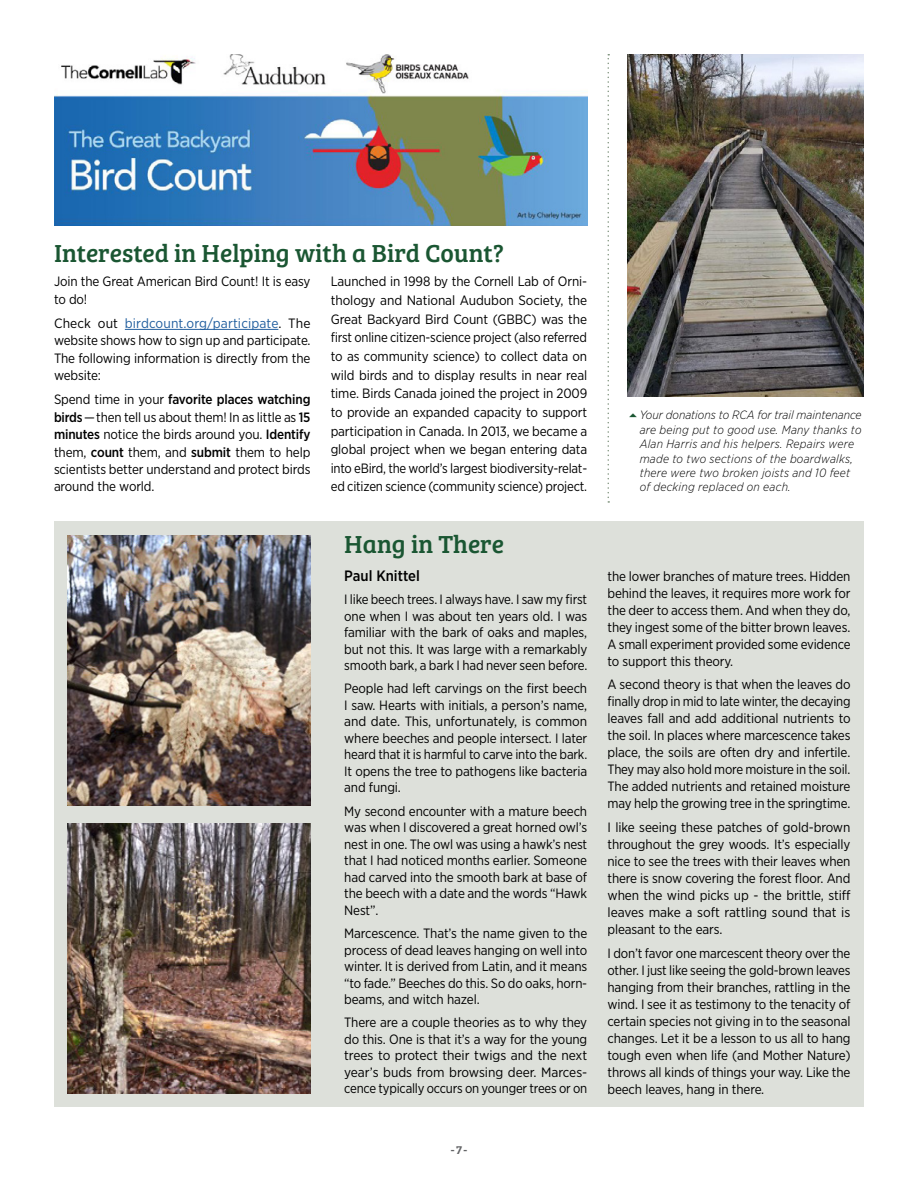
<style>
.page{position:relative;width:918px;height:1188px;background:#fff}
.page>*{position:absolute;margin:0;border:0;box-sizing:border-box;transform-origin:0 0}
.t1{font:25.5px "Bree Serif";color:#1a5632}
.t2{font:500 15px "Gotham Narrow";color:#000}
.t3{font:13.5px/17px "Gotham Narrow";letter-spacing:-.01em;color:#000;text-align:justify}
.t4{font:italic 300 12px/14.4px "Gotham Narrow";letter-spacing:.02em;color:#000}
.t5{font:12px "Bree Serif Sb";color:#636466}
.s1{color:#215e9e}
.s2{font-weight:500}
</style>
<div class="page">
<div style="left:54px;top:522px;width:810px;height:585px;background:#dde0da"></div>
<img style="left:54px;top:54px;width:533px;height:171px">
<hr style="left:125px;top:329px;width:153px;height:1px;background:#215e9e">
<svg style="left:608px;top:54px;width:1px;height:449px"></svg>
<img style="left:627px;top:54px;width:237px;height:342px">
<img style="left:68px;top:535px;width:242px;height:270px">
<img style="left:68px;top:824px;width:242px;height:270px">
<h1 class="t1" style="left:54px;top:235px;width:451px">Interested in Helping with a Bird Count?</h1>
<p class="t3" style="left:54px;top:273px;width:258px;line-height:17.4px">Join the Great American Bird Count! It is easy to do!</p>
<p class="t3" style="left:54px;top:314px;width:258px;line-height:17.4px">Check out <span class="s1">birdcount.org/participate</span>. The website shows how to sign up and participate.<br>The following information is directly from the website:</p>
<p class="t3" style="left:54px;top:391px;width:258px;line-height:17.4px">Spend time in your <span class="s2">favorite places watching birds</span> — then tell us about them! In as little as <span class="s2">15 minutes</span> notice the birds around you. <span class="s2">Identify </span>them, <span class="s2">count</span> them, and <span class="s2">submit</span> them to help scientists better understand and protect birds around the world.</p>
<p class="t3" style="left:331px;top:272px;width:258px;line-height:18.6px">Launched in 1998 by the Cornell Lab of Orni&shy;thology and National Audubon Society, the Great Backyard Bird Count (GBBC) was the first online citizen-science project (also referred to as community science) to collect data on wild birds and to display results in near real time. Birds Canada joined the project in 2009 to provide an expanded capacity to support participation in Canada. In 2013, we became a global project when we began entering data into eBird, the world’s largest biodiversity-relat&shy;ed citizen science (community science) project.</p>
<h1 class="t1" style="left:344px;top:526px;width:161px">Hang in There</h1>
<p class="t2" style="left:344px;top:566px;width:77px">Paul Knittel</p>
<p class="t3" style="left:344px;top:591px;width:245px;line-height:16.5px">I like beech trees. I always have. I saw my first one when I was about ten years old. I was familiar with the bark of oaks and maples, but not this. It was large with a remarkably smooth bark, a bark I had never seen before.</p>
<p class="t3" style="left:344px;top:680px;width:245px;line-height:16.5px">People had left carvings on the first beech I saw. Hearts with initials, a person’s name, and date. This, unfortunately, is common where beeches and people intersect. I later heard that it is harmful to carve into the bark.<br>It opens the tree to pathogens like bacteria and fungi.</p>
<p class="t3" style="left:344px;top:802px;width:245px;line-height:16.5px">My second encounter with a mature beech was when I discovered a great horned owl’s nest in one. The owl was using a hawk’s nest that I had noticed months earlier. Someone had carved into the smooth bark at base of the beech with a date and the words “Hawk Nest”.</p>
<p class="t3" style="left:344px;top:925px;width:245px;line-height:16.5px">Marcescence. That’s the name given to the process of dead leaves hanging on well into winter. It is derived from Latin, and it means “to fade.” Beeches do this. So do oaks, horn&shy;beams, and witch hazel.</p>
<p class="t3" style="left:344px;top:1014px;width:245px;line-height:16.5px">There are a couple theories as to why they do this. One is that it’s a way for the young trees to protect their twigs and the next year’s buds from browsing deer. Marces&shy;cence typically occurs on younger trees or on</p>
<p class="t5" style="left:451px;top:1141px;width:18px">-7-</p>
<p class="t4" style="left:640px;top:408px;width:223px">Your donations to RCA for trail maintenance are being put to good use. Many thanks to Alan Harris and his helpers. Repairs were made to two sections of the boardwalks, there were two broken joists and 10 feet of decking replaced on each.</p>
<p class="t3" style="left:608px;top:567px;width:245px">the lower branches of mature trees. Hidden behind the leaves, it requires more work for the deer to access them. And when they do, they ingest some of the bitter brown leaves.<br>A small experiment provided some evidence to support this theory.</p>
<p class="t3" style="left:608px;top:676px;width:245px">A second theory is that when the leaves do finally drop in mid to late winter, the decaying leaves fall and add additional nutrients to the soil. In places where marcescence takes place, the soils are often dry and infertile.<br>They may also hold more moisture in the soil.<br>The added nutrients and retained moisture may help the growing tree in the springtime.</p>
<p class="t3" style="left:608px;top:819px;width:245px">I like seeing these patches of gold-brown throughout the grey woods. It’s especially nice to see the trees with their leaves when there is snow covering the forest floor. And when the wind picks up - the brittle, stiff leaves make a soft rattling sound that is pleasant to the ears.</p>
<p class="t3" style="left:608px;top:944px;width:245px">I don’t favor one marcescent theory over the other. I just like seeing the gold-brown leaves hanging from their branches, rattling in the wind. I see it as testimony to the tenacity of certain species not giving in to the seasonal changes. Let it be a lesson to us all to hang tough even when life (and Mother Nature) throws all kinds of things your way. Like the beech leaves, hang in there.</p>
</div>
